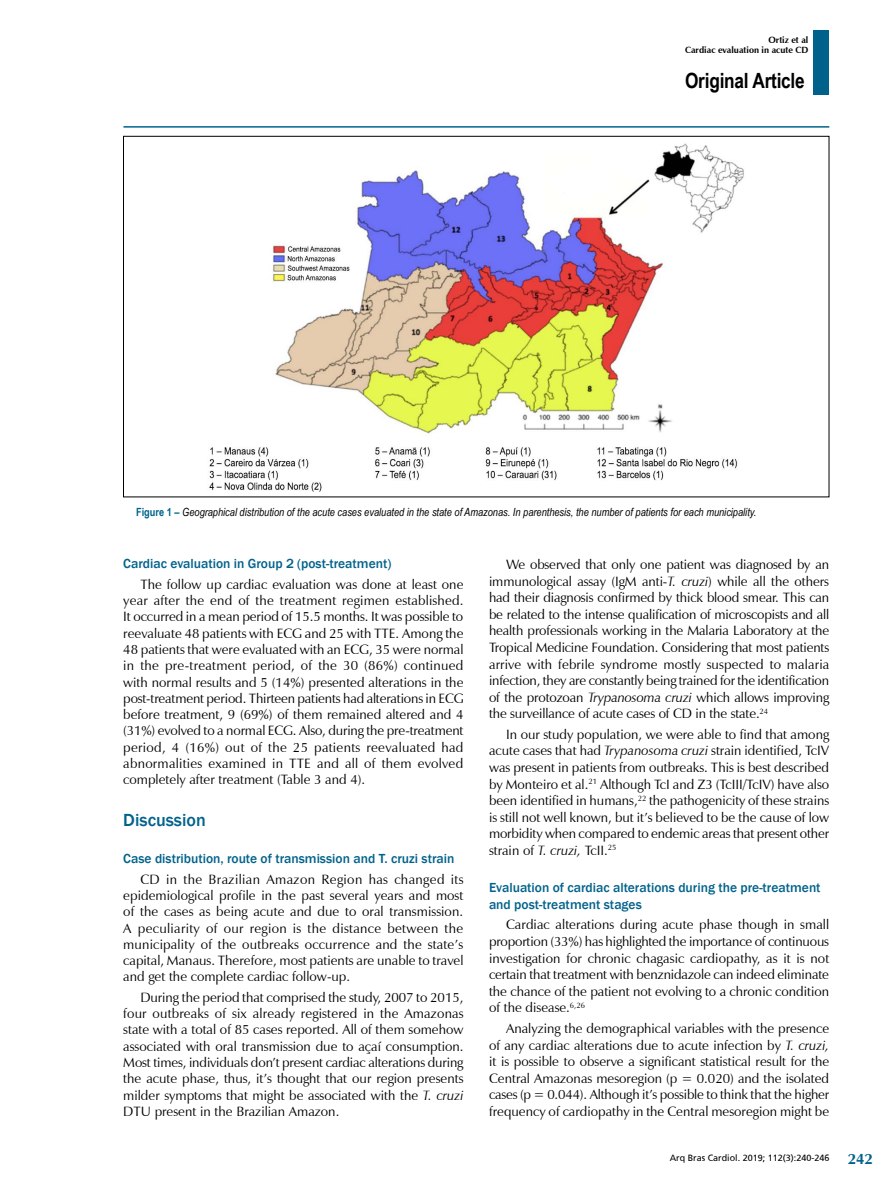
<style>
.page{position:relative;width:893px;height:1191px;background:#fff}
.page>*{position:absolute;margin:0;border:0;box-sizing:border-box;transform-origin:0 0}
.t1{font:700 21px "Arial Narrow";letter-spacing:-.01em;color:#000}
.t2{font:500 18px "Franklin Gothic";color:#00628b}
.t3{font:700 15px "Zapf Humanist 601 BT";color:#00628b}
.t4{font:13.5px/16.5px "Zapf Humanist 601 BT";color:#000;text-align:justify}
.t5{font:500 13.5px/16.5px "Franklin Gothic";color:#00628b}
.t6{font:italic 11.25px "Arial Narrow";color:#000}
.t7{font:700 9px/10.8px "Zapf Humanist 601 BT";color:#000;text-align:right}
.t8{font:9px "Frutiger";color:#000}
.s1{font-weight:700;font-style:normal;color:#00628b}
.s2{font-style:italic}
</style>
<div class="page">
<hr style="left:123px;top:126px;width:706px;height:2px;background:#00628b">
<div style="left:813px;top:30px;width:16px;height:64px;background:#00628b"></div>
<img style="left:209px;top:143px;width:535px;height:348px">
<p class="t7" style="left:685px;top:34px;width:125px">Ortiz et al<br>Cardiac evaluation in acute CD</p>
<h1 class="t1" style="left:685px;top:64px;width:121px">Original Article</h1>
<p class="t6" style="left:136px;top:504px;width:622px"><span class="s1">Figure 1 –</span> Geographical distribution of the acute cases evaluated in the state of Amazonas. In parenthesis, the number of patients for each municipality.</p>
<p class="t5" style="left:123px;top:556px;width:270px">Cardiac evaluation in Group 2 (post-treatment)</p>
<p class="t4" style="left:123px;top:576px;width:342px;text-indent:17px">The follow up cardiac evaluation was done at least one year after the end of the treatment regimen established.<br>It occurred in a mean period of 15.5 months. It was possible to reevaluate 48 patients with ECG and 25 with TTE. Among the 48 patients that were evaluated with an ECG, 35 were normal in the pre-treatment period, of the 30 (86%) continued with normal results and 5 (14%) presented alterations in the post‑treatment period. Thirteen patients had alterations in ECG before treatment, 9 (69%) of them remained altered and 4 (31%) evolved to a normal ECG. Also, during the pre‑treatment period, 4 (16%) out of the 25 patients reevaluated had abnormalities examined in TTE and all of them evolved completely after treatment (Table 3 and 4).</p>
<h2 class="t2" style="left:123px;top:809px;width:84px">Discussion</h2>
<p class="t5" style="left:123px;top:850px;width:333px">Case distribution, route of transmission and T. cruzi strain</p>
<p class="t4" style="left:123px;top:871px;width:342px;text-indent:17px">CD in the Brazilian Amazon Region has changed its epidemiological profile in the past several years and most of the cases as being acute and due to oral transmission.<br>A peculiarity of our region is the distance between the municipality of the outbreaks occurrence and the state’s capital, Manaus. Therefore, most patients are unable to travel and get the complete cardiac follow-up.</p>
<p class="t4" style="left:123px;top:989px;width:342px;text-indent:17px">During the period that comprised the study, 2007 to 2015, four outbreaks of six already registered in the Amazonas state with a total of 85 cases reported. All of them somehow associated with oral transmission due to açaí consumption.<br>Most times, individuals don’t present cardiac alterations during the acute phase, thus, it’s thought that our region presents milder symptoms that might be associated with the <span class="s2">T. cruzi </span>DTU present in the Brazilian Amazon.</p>
<p class="t4" style="left:489px;top:556px;width:342px;text-indent:17px">We observed that only one patient was diagnosed by an immunological assay (IgM anti-<span class="s2">T. cruzi</span>) while all the others had their diagnosis confirmed by thick blood smear. This can be related to the intense qualification of microscopists and all health professionals working in the Malaria Laboratory at the Tropical Medicine Foundation. Considering that most patients arrive with febrile syndrome mostly suspected to malaria infection, they are constantly being trained for the identification of the protozoan <span class="s2">Trypanosoma cruzi</span> which allows improving the surveillance of acute cases of CD in the state.<sup>24</sup></p>
<p class="t4" style="left:489px;top:726px;width:342px;text-indent:17px">In our study population, we were able to find that among acute cases that had <span class="s2">Trypanosoma cruzi</span> strain identified, TcIV was present in patients from outbreaks. This is best described by Monteiro et al.<sup>21</sup> Although TcI and Z3 (TcIII/TcIV) have also been identified in humans,<sup>22</sup> the pathogenicity of these strains is still not well known, but it’s believed to be the cause of low morbidity when compared to endemic areas that present other strain of <span class="s2">T. cruzi,</span> TcII.<sup>25</sup></p>
<p class="t5" style="left:489px;top:879px;width:333px">Evaluation of cardiac alterations during the pre-treatment and post-treatment stages</p>
<p class="t4" style="left:489px;top:916px;width:342px;text-indent:17px">Cardiac alterations during acute phase though in small proportion (33%) has highlighted the importance of continuous investigation for chronic chagasic cardiopathy, as it is not certain that treatment with benznidazole can indeed eliminate the chance of the patient not evolving to a chronic condition of the disease.<sup>6,26</sup></p>
<p class="t4" style="left:489px;top:1020px;width:342px;text-indent:17px">Analyzing the demographical variables with the presence of any cardiac alterations due to acute infection by <span class="s2">T. cruzi, </span>it is possible to observe a significant statistical result for the Central Amazonas mesoregion (p = 0.020) and the isolated cases (p = 0.044). Although it’s possible to think that the higher frequency of cardiopathy in the Central mesoregion might be</p>
<p class="t8" style="left:670px;top:1153px;width:161px">Arq Bras Cardiol. 2019; 112(3):240-246</p>
<p class="t3" style="left:848px;top:1149px;width:26px">242</p>
</div>
